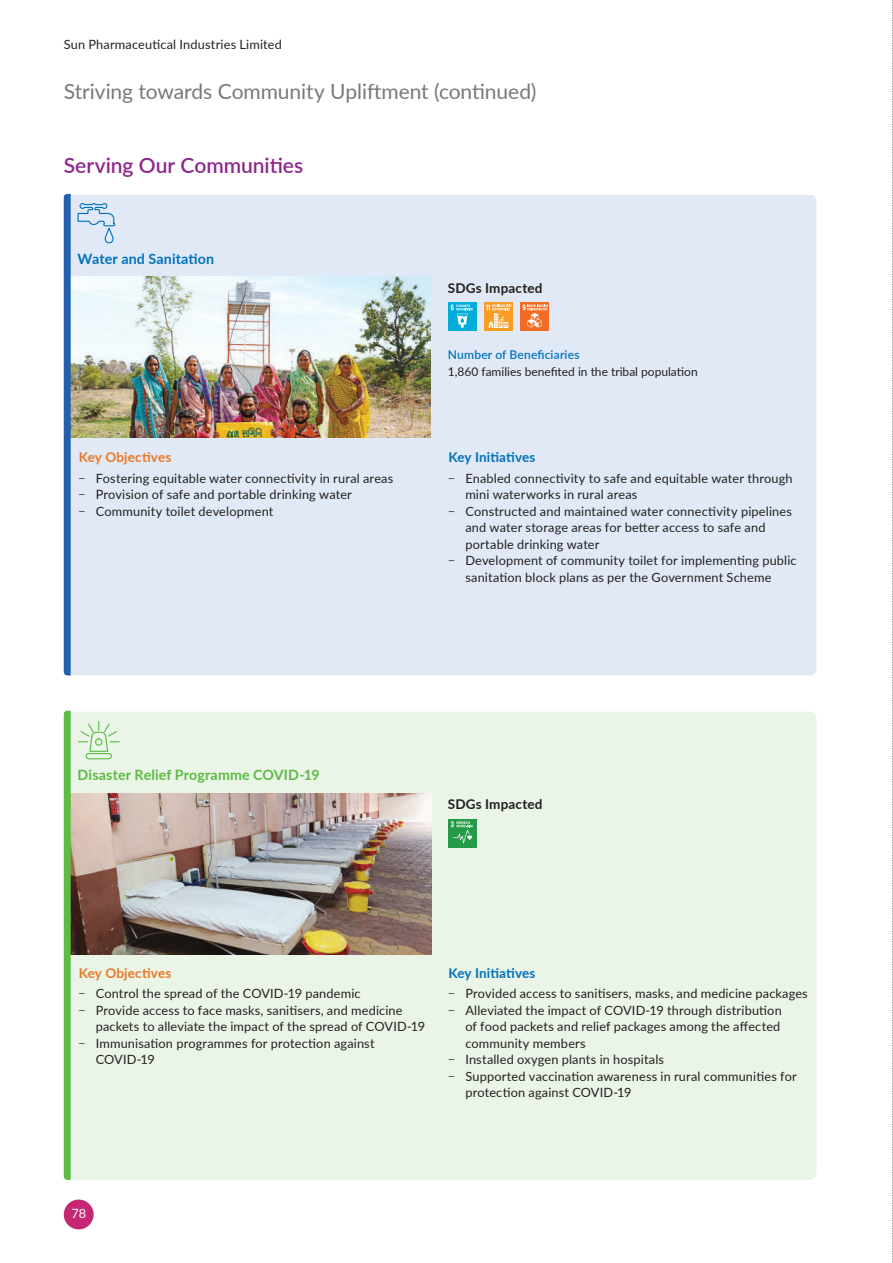
<style>
.page{position:relative;width:893px;height:1263px;background:#fff}
.page>*{position:absolute;margin:0;border:0;box-sizing:border-box;transform-origin:0 0}
.t1{font:21px "Lato";letter-spacing:-.005em;color:#76787b}
.t2{font:600 21px "Lato";color:#90268f}
.t3{font:700 14.25px "Lato";letter-spacing:.01em;color:#5dbb46}
.t4{font:700 14.25px "Lato";letter-spacing:.01em;color:#0072bc}
.t5{font:700 13.5px "Lato";letter-spacing:.005em;color:#0072bc}
.t6{font:700 13.5px "Lato";letter-spacing:.01em;color:#e87924}
.t7{font:700 13.5px "Lato";letter-spacing:.015em;color:#231f20}
.t8{font:12.75px/16.5px "Lato";letter-spacing:.015em;color:#231f20}
.t9{font:12.75px "Lato";color:#fff}
.t10{font:12px "Lato";color:#231f20}
.t11{font:600 12px "Lato";letter-spacing:.015em;color:#0072bc}
.s1{font-family:"Proxima Nova"}
</style>
<div class="page">
<div style="left:64px;top:195px;width:752px;height:480px;background:#e1e9f6;border-radius:6px"></div>
<img style="left:71px;top:276px;width:359px;height:162px">
<svg style="left:64px;top:194px;width:7px;height:481px;background:#2b64af"></svg>
<div style="left:520px;top:302px;width:29px;height:29px;background:#f36c24"></div>
<svg style="left:523px;top:304px;width:25px;height:24px"></svg>
<div style="left:448px;top:302px;width:29px;height:29px;background:#00add9"></div>
<svg style="left:451px;top:304px;width:22px;height:24px"></svg>
<div style="left:484px;top:302px;width:29px;height:29px;background:#f89c24"></div>
<svg style="left:486px;top:304px;width:26px;height:24px"></svg>
<div style="left:64px;top:712px;width:752px;height:468px;background:#eaf4e7;border-radius:6px"></div>
<img style="left:71px;top:793px;width:361px;height:161px">
<svg style="left:64px;top:711px;width:7px;height:469px;background:#61bb4a"></svg>
<div style="left:448px;top:819px;width:29px;height:29px;background:#269b47"></div>
<svg style="left:451px;top:821px;width:22px;height:22px"></svg>
<svg style="left:77px;top:203px;width:39px;height:41px"></svg>
<svg style="left:78px;top:721px;width:42px;height:39px"></svg>
<svg style="left:892px;top:0;width:1px;height:1263px"></svg>
<div style="left:64px;top:1199px;width:30px;height:30px;background:#c52772;border-radius:50%"></div>
<p class="t8" style="left:64px;top:35px;width:220px">Sun Pharmaceutical Industries Limited</p>
<h1 class="t1" style="left:64px;top:76px;width:474px">Striving towards Community Upliftment (continued)</h1>
<h1 class="t2" style="left:64px;top:150px;width:241px">Serving Our Communities</h1>
<p class="t4" style="left:78px;top:248px;width:138px">Water and Sanitation</p>
<p class="t6" style="left:79px;top:447px;width:94px">Key Objectives</p>
<p class="t8" style="left:79px;top:469px;width:316px"><span class="s1">−</span> Fostering equitable water connectivity in rural areas <span class="s1">−</span> Provision of safe and portable drinking water<br><span class="s1">−</span> Community toilet development</p>
<p class="t7" style="left:448px;top:278px;width:96px">SDGs Impacted</p>
<p class="t11" style="left:448px;top:346px;width:133px">Number of Beneficiaries</p>
<p class="t10" style="left:448px;top:363px;width:251px">1,860 families benefited in the tribal population</p>
<p class="t5" style="left:448px;top:447px;width:89px">Key Initiatives</p>
<p class="t8" style="left:448px;top:469px;width:346px"><span class="s1">−</span> Enabled connectivity to safe and equitable water through</p>
<p class="t8" style="left:465px;top:486px;width:174px">mini waterworks in rural areas</p>
<p class="t8" style="left:448px;top:502px;width:345px"><span class="s1">−</span> Constructed and maintained water connectivity pipelines</p>
<p class="t8" style="left:465px;top:519px;width:302px">and water storage areas for better access to safe and</p>
<p class="t8" style="left:465px;top:535px;width:136px">portable drinking water</p>
<p class="t8" style="left:448px;top:552px;width:350px"><span class="s1">−</span> Development of community toilet for implementing public</p>
<p class="t8" style="left:465px;top:568px;width:308px">sanitation block plans as per the Government Scheme</p>
<p class="t3" style="left:78px;top:764px;width:244px">Disaster Relief Programme COVID-19</p>
<p class="t7" style="left:448px;top:794px;width:96px">SDGs Impacted</p>
<p class="t6" style="left:79px;top:963px;width:94px">Key Objectives</p>
<p class="t8" style="left:79px;top:985px;width:283px"><span class="s1">−</span> Control the spread of the COVID-19 pandemic</p>
<p class="t8" style="left:79px;top:1001px;width:325px"><span class="s1">−</span> Provide access to face masks, sanitisers, and medicine</p>
<p class="t8" style="left:96px;top:1018px;width:331px">packets to alleviate the impact of the spread of COVID-19</p>
<p class="t8" style="left:79px;top:1034px;width:297px"><span class="s1">−</span> Immunisation programmes for protection against</p>
<p class="t8" style="left:96px;top:1051px;width:61px">COVID-19</p>
<p class="t5" style="left:448px;top:963px;width:89px">Key Initiatives</p>
<p class="t8" style="left:448px;top:985px;width:361px"><span class="s1">−</span> Provided access to sanitisers, masks, and medicine packages</p>
<p class="t8" style="left:448px;top:1001px;width:335px"><span class="s1">−</span> Alleviated the impact of COVID-19 through distribution</p>
<p class="t8" style="left:465px;top:1018px;width:317px">of food packets and relief packages among the affected</p>
<p class="t8" style="left:465px;top:1034px;width:122px">community members</p>
<p class="t8" style="left:448px;top:1051px;width:217px"><span class="s1">−</span> Installed oxygen plants in hospitals</p>
<p class="t8" style="left:448px;top:1067px;width:350px"><span class="s1">−</span> Supported vaccination awareness in rural communities for</p>
<p class="t8" style="left:465px;top:1084px;width:168px">protection against COVID-19</p>
<p class="t9" style="left:71px;top:1204px;width:16px">78</p>
</div>
